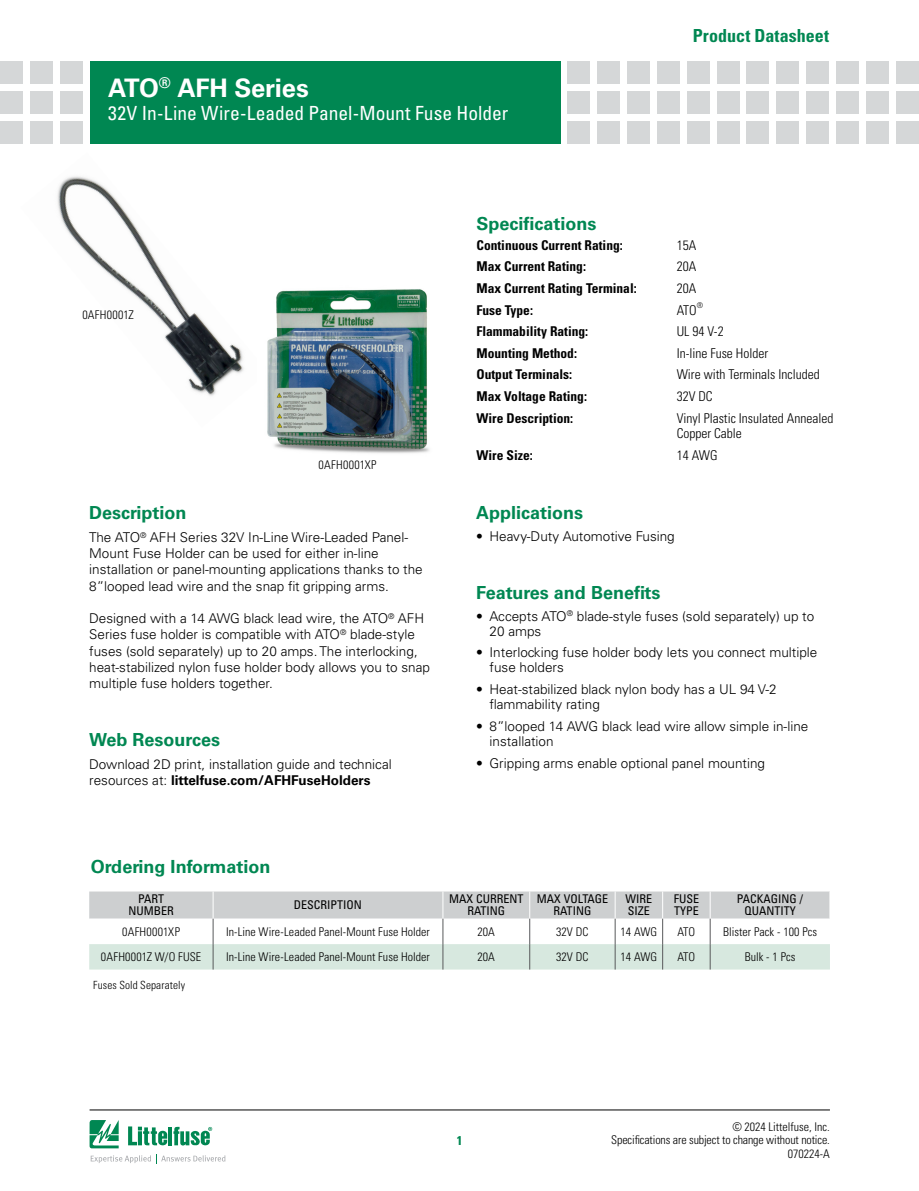
<style>
.page{position:relative;width:919px;height:1191px;background:#fff}
.page>*{position:absolute;margin:0;border:0;box-sizing:border-box;transform-origin:0 0}
.t1{font:700 25.5px "Univers LT Std";letter-spacing:-.01em;color:#fff}
.t2{font:condensed 19.5px "Univers LT Std";color:#fff}
.t3{font:700 18px "Univers LT Std";color:#008752}
.t4{font:700 condensed 18px "Univers LT Std";color:#008752}
.t5{font:300 13.5px/16.2px "Univers LT Std";color:#000}
.t6{font:700 condensed 13.5px "Univers LT Std";color:#000}
.t7{font:300 condensed 13.5px/15px "Univers LT Std";color:#000}
.t8{font:700 condensed 12.75px "Univers LT Std";color:#008752}
.t9{font:300 condensed 12px/13.5px "Univers LT Std";color:#000;text-align:right}
.t10{font:condensed 12px/12px "Univers LT Std";color:#000;text-align:center}
.t11{font:300 condensed 12px "Univers LT Std";letter-spacing:.02em;color:#000}
.t12{font:300 condensed 12px "Univers LT Std";letter-spacing:.025em;color:#000}
.t13{font:300 condensed 11.25px "Univers LT Std";letter-spacing:.01em;color:#000}
.t14{font:300 condensed 7.8px "Univers LT Std";color:#000}
.s1{font-weight:700}
</style>
<div class="page">
<div style="left:90px;top:61px;width:470px;height:82px;background:#008752"></div>
<div style="left:60px;top:61px;width:23px;height:23px;background:#d5d7d8"></div>
<div style="left:60px;top:91px;width:23px;height:23px;background:#d5d7d8"></div>
<div style="left:60px;top:121px;width:23px;height:22px;background:#d5d7d8"></div>
<div style="left:30px;top:61px;width:23px;height:23px;background:#d5d7d8"></div>
<div style="left:30px;top:91px;width:23px;height:23px;background:#d5d7d8"></div>
<div style="left:30px;top:121px;width:23px;height:22px;background:#d5d7d8"></div>
<div style="left:0;top:61px;width:23px;height:23px;background:#d5d7d8"></div>
<div style="left:0;top:91px;width:23px;height:23px;background:#d5d7d8"></div>
<div style="left:0;top:121px;width:23px;height:22px;background:#d5d7d8"></div>
<div style="left:567px;top:61px;width:23px;height:23px;background:#d5d7d8"></div>
<div style="left:567px;top:91px;width:23px;height:23px;background:#d5d7d8"></div>
<div style="left:567px;top:121px;width:23px;height:22px;background:#d5d7d8"></div>
<div style="left:597px;top:61px;width:23px;height:23px;background:#d5d7d8"></div>
<div style="left:597px;top:91px;width:23px;height:23px;background:#d5d7d8"></div>
<div style="left:597px;top:121px;width:23px;height:22px;background:#d5d7d8"></div>
<div style="left:627px;top:61px;width:23px;height:23px;background:#d5d7d8"></div>
<div style="left:627px;top:91px;width:23px;height:23px;background:#d5d7d8"></div>
<div style="left:627px;top:121px;width:23px;height:22px;background:#d5d7d8"></div>
<div style="left:657px;top:61px;width:22px;height:23px;background:#d5d7d8"></div>
<div style="left:657px;top:91px;width:22px;height:23px;background:#d5d7d8"></div>
<div style="left:657px;top:121px;width:22px;height:22px;background:#d5d7d8"></div>
<div style="left:686px;top:61px;width:23px;height:23px;background:#d5d7d8"></div>
<div style="left:686px;top:91px;width:23px;height:23px;background:#d5d7d8"></div>
<div style="left:686px;top:121px;width:23px;height:22px;background:#d5d7d8"></div>
<div style="left:716px;top:61px;width:23px;height:23px;background:#d5d7d8"></div>
<div style="left:716px;top:91px;width:23px;height:23px;background:#d5d7d8"></div>
<div style="left:716px;top:121px;width:23px;height:22px;background:#d5d7d8"></div>
<div style="left:746px;top:61px;width:23px;height:23px;background:#d5d7d8"></div>
<div style="left:746px;top:91px;width:23px;height:23px;background:#d5d7d8"></div>
<div style="left:746px;top:121px;width:23px;height:22px;background:#d5d7d8"></div>
<div style="left:806px;top:61px;width:22px;height:23px;background:#d5d7d8"></div>
<div style="left:806px;top:91px;width:22px;height:23px;background:#d5d7d8"></div>
<div style="left:806px;top:121px;width:22px;height:22px;background:#d5d7d8"></div>
<div style="left:776px;top:61px;width:23px;height:23px;background:#d5d7d8"></div>
<div style="left:776px;top:91px;width:23px;height:23px;background:#d5d7d8"></div>
<div style="left:776px;top:121px;width:23px;height:22px;background:#d5d7d8"></div>
<div style="left:835px;top:61px;width:23px;height:23px;background:#d5d7d8"></div>
<div style="left:835px;top:91px;width:23px;height:23px;background:#d5d7d8"></div>
<div style="left:835px;top:121px;width:23px;height:22px;background:#d5d7d8"></div>
<div style="left:865px;top:61px;width:23px;height:23px;background:#d5d7d8"></div>
<div style="left:865px;top:91px;width:23px;height:23px;background:#d5d7d8"></div>
<div style="left:865px;top:121px;width:23px;height:22px;background:#d5d7d8"></div>
<div style="left:895px;top:61px;width:23px;height:23px;background:#d5d7d8"></div>
<div style="left:895px;top:91px;width:23px;height:23px;background:#d5d7d8"></div>
<div style="left:895px;top:121px;width:23px;height:22px;background:#d5d7d8"></div>
<hr style="left:90px;top:1109px;width:739px;height:1px;background:#000">
<svg style="left:90px;top:1120px;width:135px;height:43px"></svg>
<img style="left:57px;top:176px;width:187px;height:220px">
<img style="left:267px;top:289px;width:162px;height:165px">
<svg style="left:89px;top:891px;width:741px;height:78px"></svg>
<h1 class="t1" style="left:108px;top:73px;width:202px">ATO<sup>®</sup> AFH Series</h1>
<h2 class="t2" style="left:108px;top:101px;width:401px">32V In-Line Wire-Leaded Panel-Mount Fuse Holder</h2>
<h3 class="t4" style="left:692px;top:25px;width:138px">Product Datasheet</h3>
<p class="t11" style="left:82px;top:308px;width:53px">0AFH0001Z</p>
<p class="t12" style="left:318px;top:458px;width:59px">0AFH0001XP</p>
<h3 class="t3" style="left:89px;top:502px;width:99px">Description</h3>
<p class="t5" style="left:89px;top:529px;width:335px">The ATO<sup>®</sup> AFH Series 32V In-Line Wire-Leaded Panel-Mount Fuse Holder can be used for either in-line installation or panel-mounting applications thanks to the 8”looped lead wire and the snap fit gripping arms.</p>
<p class="t5" style="left:89px;top:610px;width:342px">Designed with a 14 AWG black lead wire, the ATO<sup>®</sup> AFH Series fuse holder is compatible with ATO<sup>®</sup> blade-style fuses (sold separately) up to 20 amps. The interlocking, heat-stabilized nylon fuse holder body allows you to snap multiple fuse holders together.</p>
<h3 class="t3" style="left:89px;top:729px;width:132px">Web Resources</h3>
<p class="t5" style="left:89px;top:756px;width:304px">Download 2D print, installation guide and technical resources at: <span class="s1">littelfuse.com/AFHFuseHolders</span></p>
<h3 class="t3" style="left:476px;top:213px;width:122px">Specifications</h3>
<p class="t6" style="left:476px;top:237px;width:148px">Continuous Current Rating:</p>
<p class="t7" style="left:676px;top:237px;width:21px">15A</p>
<p class="t6" style="left:476px;top:258px;width:111px">Max Current Rating:</p>
<p class="t7" style="left:676px;top:259px;width:21px">20A</p>
<p class="t6" style="left:476px;top:280px;width:162px">Max Current Rating Terminal:</p>
<p class="t7" style="left:676px;top:281px;width:21px">20A</p>
<p class="t6" style="left:476px;top:301px;width:58px">Fuse Type:</p>
<p class="t7" style="left:676px;top:302px;width:22px">ATO</p>
<p class="t14" style="left:696px;top:301px;width:8px">®</p>
<p class="t6" style="left:476px;top:323px;width:113px">Flammability Rating:</p>
<p class="t7" style="left:676px;top:324px;width:48px">UL 94 V-2</p>
<p class="t6" style="left:476px;top:345px;width:102px">Mounting Method:</p>
<p class="t7" style="left:676px;top:345px;width:93px">In-line Fuse Holder</p>
<p class="t6" style="left:476px;top:366px;width:97px">Output Terminals:</p>
<p class="t7" style="left:676px;top:367px;width:144px">Wire with Terminals Included</p>
<p class="t6" style="left:476px;top:388px;width:112px">Max Voltage Rating:</p>
<p class="t7" style="left:676px;top:389px;width:37px">32V DC</p>
<p class="t6" style="left:476px;top:409px;width:98px">Wire Description:</p>
<p class="t7" style="left:676px;top:410px;width:158px">Vinyl Plastic Insulated Annealed<br>Copper Cable</p>
<p class="t6" style="left:476px;top:447px;width:58px">Wire Size:</p>
<p class="t7" style="left:676px;top:448px;width:42px">14 AWG</p>
<h3 class="t3" style="left:476px;top:502px;width:109px">Applications</h3>
<p class="t5" style="left:476px;top:528px;width:200px">• Heavy-Duty Automotive Fusing</p>
<h3 class="t3" style="left:476px;top:582px;width:186px">Features and Benefits</h3>
<p class="t5" style="left:489px;top:608px;width:326px;line-height:15px;text-indent:-14px">• Accepts ATO<sup>®</sup> blade-style fuses (sold separately) up to<br>20 amps</p>
<p class="t5" style="left:489px;top:645px;width:329px;line-height:15px;text-indent:-14px">• Interlocking fuse holder body lets you connect multiple fuse holders</p>
<p class="t5" style="left:489px;top:682px;width:288px;line-height:15px;text-indent:-14px">• Heat-stabilized black nylon body has a UL 94 V-2 flammability rating</p>
<p class="t5" style="left:489px;top:718px;width:320px;line-height:15px;text-indent:-14px">• 8”looped 14 AWG black lead wire allow simple in-line installation</p>
<p class="t5" style="left:476px;top:755px;width:290px">• Gripping arms enable optional panel mounting</p>
<h3 class="t3" style="left:91px;top:856px;width:181px">Ordering Information</h3>
<p class="t10" style="left:128px;top:893px;width:47px">PART<br>NUMBER</p>
<p class="t10" style="left:294px;top:899px;width:70px">DESCRIPTION</p>
<p class="t10" style="left:449px;top:893px;width:76px">MAX CURRENT<br>RATING</p>
<p class="t10" style="left:536px;top:893px;width:73px">MAX VOLTAGE<br>RATING</p>
<p class="t10" style="left:625px;top:893px;width:28px;text-align:left">WIRE<br>SIZE</p>
<p class="t10" style="left:673px;top:893px;width:27px;text-align:left">FUSE<br>TYPE</p>
<p class="t10" style="left:736px;top:893px;width:68px">PACKAGING /<br>QUANTITY</p>
<p class="t12" style="left:122px;top:924px;width:59px">0AFH0001XP</p>
<p class="t9" style="left:226px;top:924px;width:205px">In-Line Wire-Leaded Panel-Mount Fuse Holder</p>
<p class="t9" style="left:477px;top:924px;width:19px">20A</p>
<p class="t9" style="left:556px;top:924px;width:34px">32V DC</p>
<p class="t9" style="left:620px;top:924px;width:38px">14 AWG</p>
<p class="t9" style="left:677px;top:924px;width:19px">ATO</p>
<p class="t9" style="left:723px;top:924px;width:95px">Blister Pack - 100 Pcs</p>
<p class="t11" style="left:101px;top:949px;width:102px">0AFH0001Z W/O FUSE</p>
<p class="t9" style="left:226px;top:950px;width:205px">In-Line Wire-Leaded Panel-Mount Fuse Holder</p>
<p class="t9" style="left:477px;top:950px;width:19px">20A</p>
<p class="t9" style="left:556px;top:950px;width:34px">32V DC</p>
<p class="t9" style="left:620px;top:950px;width:38px">14 AWG</p>
<p class="t9" style="left:677px;top:950px;width:19px">ATO</p>
<p class="t9" style="left:744px;top:950px;width:52px">Bulk - 1 Pcs</p>
<p class="t13" style="left:93px;top:978px;width:93px">Fuses Sold Separately</p>
<p class="t8" style="left:456px;top:1132px;width:7px">1</p>
<p class="t9" style="left:611px;top:1120px;width:220px">© 2024 Littelfuse, Inc.<br>Specifications are subject to change without notice.<br>070224-A</p>
</div>
